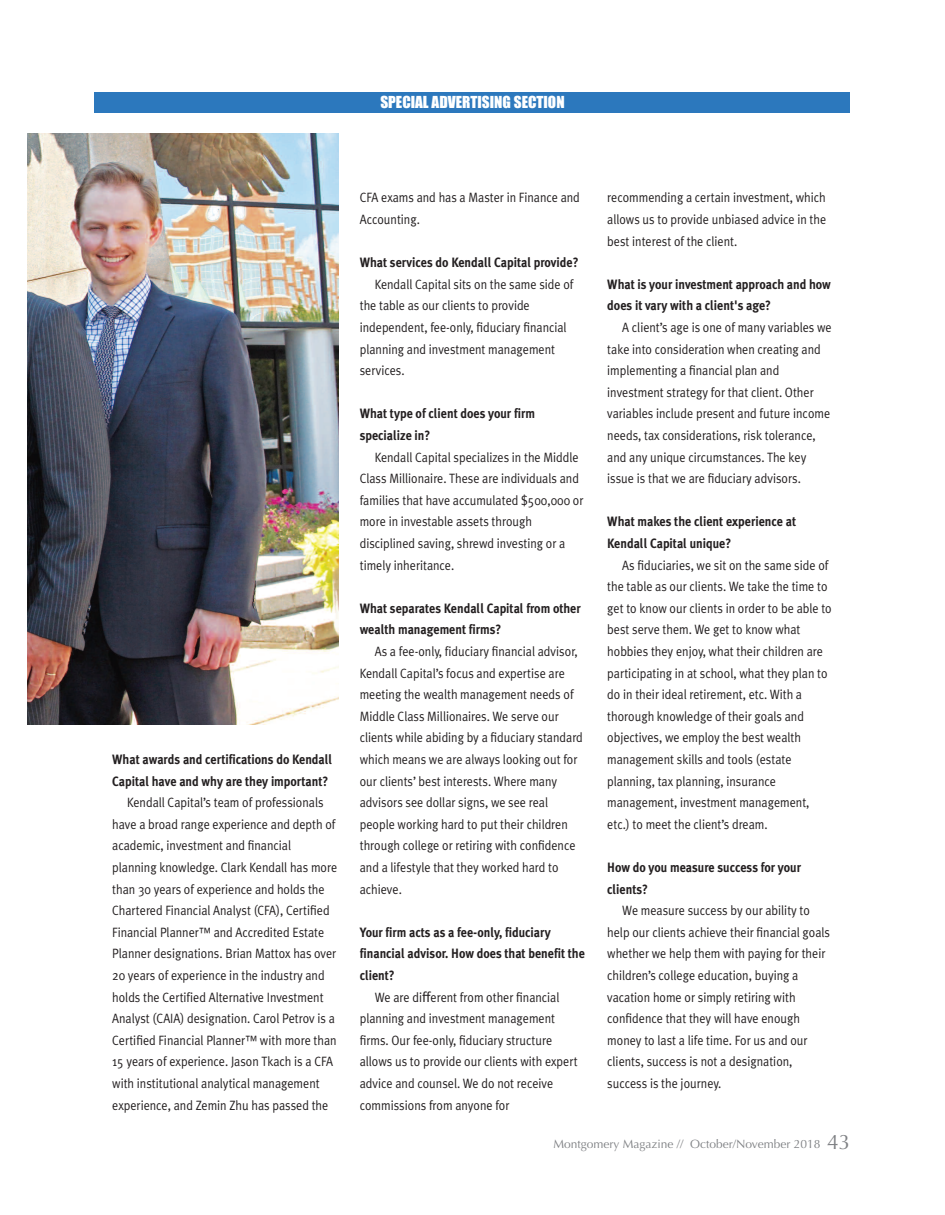
<style>
.page{position:relative;width:945px;height:1215px;background:#fff}
.page>*{position:absolute;margin:0;border:0;box-sizing:border-box;transform-origin:0 0}
.t1{font:15.3px "Impact";color:#fff}
.t2{font:13.5px/21.6px "Meta Plus Normal";color:#231f20;scale:.9 1}
.t3{font:700 13.5px/21.6px "Meta Plus";color:#231f20;scale:.9 1}
.t4{font:12px "Optima";color:#808285}
.s1{font-family:"Lucida Grande"}
.s2{font-size:21px}
</style>
<div class="page">
<div style="left:94px;top:93px;width:756px;height:20px;background:#2c78bd"></div>
<img style="left:27px;top:133px;width:312px;height:591px">
<div style="left:465px;top:9px;width:15px;height:15px;border:1px solid #fff;border-radius:50%"></div>
<div style="left:465px;top:1191px;width:15px;height:15px;border:1px solid #fff;border-radius:50%"></div>
<div style="left:9px;top:600px;width:15px;height:15px;border:1px solid #fff;border-radius:50%"></div>
<div style="left:921px;top:600px;width:15px;height:15px;border:1px solid #fff;border-radius:50%"></div>
<p class="t1" style="left:380px;top:94px;width:186px">SPECIAL ADVERTISING SECTION</p>
<p class="t3" style="left:112px;top:749px;width:246px">What awards and certifications do Kendall<br>Capital have and why are they important?</p>
<p class="t2" style="left:112px;top:792px;width:251px;text-indent:15px">Kendall Capital’s team of professionals have a broad range experience and depth of academic, investment and financial planning knowledge. Clark Kendall has more than 30 years of experience and holds the Chartered Financial Analyst (CFA), Certified Financial Planner™ and Accredited Estate Planner designations. Brian Mattox has over 20 years of experience in the industry and holds the Certified Alternative Investment Analyst (CAIA) designation. Carol Petrov is a Certified Financial Planner™ with more than 15 years of experience. Jason Tkach is a CFA with institutional analytical management experience, and Zemin Zhu has passed the</p>
<p class="t2" style="left:360px;top:187px;width:246px">CFA exams and has a Master in Finance and<br>Accounting.</p>
<p class="t3" style="left:360px;top:252px;width:245px">What services do Kendall Capital provide?</p>
<p class="t2" style="left:360px;top:273px;width:239px;text-indent:15px">Kendall Capital sits on the same side of the table as our clients to provide independent, fee-only, fiduciary financial planning and investment management services.</p>
<p class="t3" style="left:360px;top:403px;width:196px">What type of client does your firm specialize in?</p>
<p class="t2" style="left:360px;top:446px;width:250px;text-indent:15px">Kendall Capital specializes in the Middle Class Millionaire. These are individuals and families that have accumulated $500,000 or more in investable assets through disciplined saving, shrewd investing or a timely inheritance.</p>
<p class="t3" style="left:360px;top:597px;width:247px">What separates Kendall Capital from other wealth management firms?</p>
<p class="t2" style="left:360px;top:641px;width:249px;text-indent:15px">As a fee-only, fiduciary financial advisor, Kendall Capital’s focus and expertise are meeting the wealth management needs of Middle Class Millionaires. We serve our clients while abiding by a fiduciary standard which means we are always looking out for our clients’ best interests. Where many advisors see dollar signs, we see real people working hard to put their children through college or retiring with confidence and a lifestyle that they worked hard to achieve.</p>
<p class="t3" style="left:360px;top:921px;width:252px">Your firm acts as a fee-only, fiduciary financial advisor. How does that benefit the client?</p>
<p class="t2" style="left:360px;top:986px;width:244px;text-indent:15px">We are di<span class="s1">ff</span>erent from other financial planning and investment management firms. Our fee-only, fiduciary structure allows us to provide our clients with expert advice and counsel. We do not receive commissions from anyone for</p>
<p class="t2" style="left:607px;top:187px;width:245px;text-align:justify">recommending a certain investment, which allows us to provide unbiased advice in the best interest of the client.</p>
<p class="t3" style="left:607px;top:273px;width:250px">What is your investment approach and how does it vary with a client's age?</p>
<p class="t2" style="left:607px;top:317px;width:251px;text-indent:15px">A client’s age is one of many variables we take into consideration when creating and implementing a financial plan and investment strategy for that client. Other variables include present and future income needs, tax considerations, risk tolerance, and any unique circumstances. The key issue is that we are fiduciary advisors.</p>
<p class="t3" style="left:607px;top:511px;width:211px">What makes the client experience at<br>Kendall Capital unique?</p>
<p class="t2" style="left:607px;top:554px;width:251px;text-indent:15px">As fiduciaries, we sit on the same side of the table as our clients. We take the time to get to know our clients in order to be able to best serve them. We get to know what hobbies they enjoy, what their children are participating in at school, what they plan to do in their ideal retirement, etc. With a thorough knowledge of their goals and objectives, we employ the best wealth management skills and tools (estate planning, tax planning, insurance management, investment management, etc.) to meet the client’s dream.</p>
<p class="t3" style="left:607px;top:857px;width:217px">How do you measure success for your clients?</p>
<p class="t2" style="left:607px;top:900px;width:249px;text-indent:15px">We measure success by our ability to help our clients achieve their financial goals whether we help them with paying for their children’s college education, buying a vacation home or simply retiring with confidence that they will have enough money to last a life time. For us and our clients, success is not a designation, success is the journey.</p>
<p class="t4" style="left:553px;top:1137px;width:299px">Montgomery Magazine // October/November 2018 <span class="s2">43</span></p>
</div>
